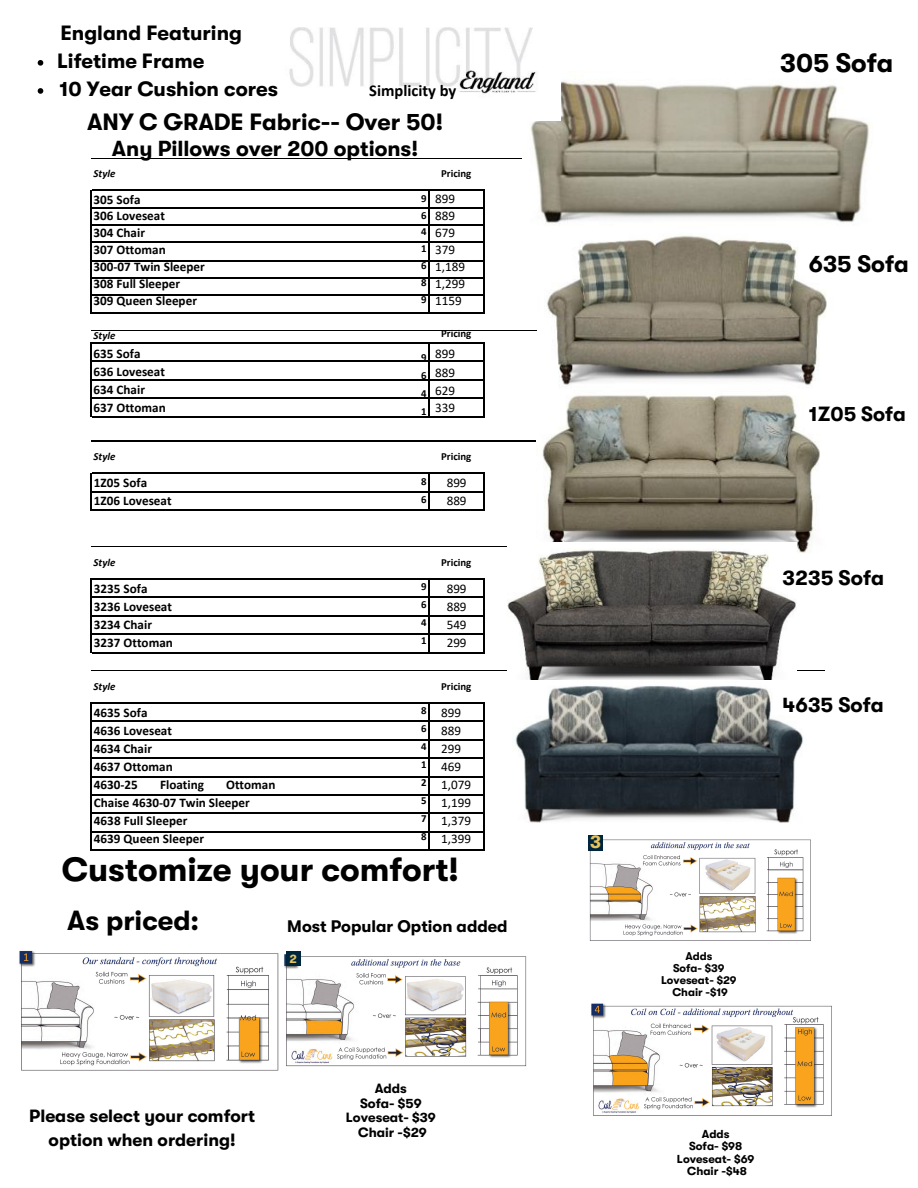
<style>
.page{position:relative;width:918px;height:1188px;background:#fff}
.page>*{position:absolute;margin:0;border:0;box-sizing:border-box;transform-origin:0 0}
.t1{font:700 33.45px "GT Walsheim Pro";color:#000}
.t2{font:700 27.75px "GT Walsheim Pro";color:#000}
.t3{font:700 26.55px "GT Walsheim Pro";color:#000}
.t4{font:700 23.7px "GT Walsheim Pro";color:#000}
.t5{font:700 23.55px "GT Walsheim Pro";color:#000}
.t6{font:700 21.75px "GT Walsheim Pro";color:#000}
.t7{font:700 21px "GT Walsheim Pro";color:#000}
.t8{font:700 20.85px "GT Walsheim Pro";color:#000}
.t9{font:700 20.7px "GT Walsheim Pro";color:#000}
.t10{font:700 20.55px "GT Walsheim Pro";color:#000}
.t11{font:700 18.3px "GT Walsheim Pro";color:#e5c45f}
.t12{font:700 17.7px/24.2px "GT Walsheim Pro";color:#000;text-align:center}
.t13{font:700 16.65px "GT Walsheim Pro";color:#000}
.t14{font:700 16.5px "Calibri";color:#000}
.t15{font:700 13.35px "GT Walsheim Pro";color:#000}
.t16{font:700 13.2px/18px "Calibri";color:#000}
.t17{font:13.2px/18px "Calibri";color:#000}
.t18{font:700 12.15px "GT Walsheim Pro";color:#e5c45f}
.t19{font:700 11.55px "GT Walsheim Pro";color:#000}
.t20{font:700 11.25px "GT Walsheim Pro";color:#000}
.t21{font:700 10.8px/18px "Calibri";color:#000;text-align:justify}
.t22{font:italic 700 10.8px "Calibri";color:#000}
</style>
<div class="page">
<hr style="left:91px;top:158px;width:734px;height:1px;background:#000">
<hr style="left:91px;top:330px;width:734px;height:1px;background:#000">
<hr style="left:91px;top:546px;width:734px;height:1px;background:#000">
<hr style="left:91px;top:670px;width:734px;height:1px;background:#000">
<hr style="left:91px;top:190px;width:1px;height:123px;background:#000">
<hr style="left:429px;top:191px;width:1px;height:122px;background:#000">
<hr style="left:483px;top:191px;width:1px;height:122px;background:#000">
<hr style="left:92px;top:190px;width:392px;height:1px;background:#000">
<hr style="left:92px;top:207px;width:392px;height:1px;background:#000">
<hr style="left:92px;top:225px;width:392px;height:1px;background:#000">
<hr style="left:92px;top:242px;width:392px;height:1px;background:#000">
<hr style="left:92px;top:260px;width:392px;height:1px;background:#000">
<hr style="left:92px;top:278px;width:392px;height:1px;background:#000">
<hr style="left:92px;top:295px;width:392px;height:1px;background:#000">
<hr style="left:92px;top:312px;width:392px;height:1px;background:#000">
<hr style="left:91px;top:342px;width:1px;height:75px;background:#000">
<hr style="left:429px;top:344px;width:1px;height:73px;background:#000">
<hr style="left:483px;top:344px;width:1px;height:73px;background:#000">
<hr style="left:92px;top:342px;width:392px;height:2px;background:#000">
<hr style="left:92px;top:361px;width:392px;height:1px;background:#000">
<hr style="left:92px;top:379px;width:392px;height:1px;background:#000">
<hr style="left:92px;top:398px;width:392px;height:1px;background:#000">
<hr style="left:92px;top:416px;width:392px;height:1px;background:#000">
<hr style="left:91px;top:473px;width:1px;height:38px;background:#000">
<hr style="left:429px;top:474px;width:1px;height:37px;background:#000">
<hr style="left:483px;top:474px;width:1px;height:37px;background:#000">
<hr style="left:92px;top:473px;width:392px;height:1px;background:#000">
<hr style="left:92px;top:491px;width:392px;height:1px;background:#000">
<hr style="left:92px;top:510px;width:392px;height:1px;background:#000">
<hr style="left:91px;top:578px;width:1px;height:75px;background:#000">
<hr style="left:429px;top:580px;width:1px;height:73px;background:#000">
<hr style="left:483px;top:580px;width:1px;height:73px;background:#000">
<hr style="left:92px;top:578px;width:392px;height:2px;background:#000">
<hr style="left:92px;top:597px;width:392px;height:1px;background:#000">
<hr style="left:92px;top:615px;width:392px;height:1px;background:#000">
<hr style="left:92px;top:634px;width:392px;height:1px;background:#000">
<hr style="left:92px;top:652px;width:392px;height:1px;background:#000">
<hr style="left:91px;top:702px;width:1px;height:149px;background:#000">
<hr style="left:429px;top:704px;width:1px;height:147px;background:#000">
<hr style="left:483px;top:704px;width:1px;height:147px;background:#000">
<hr style="left:92px;top:702px;width:392px;height:2px;background:#000">
<hr style="left:92px;top:721px;width:392px;height:1px;background:#000">
<hr style="left:92px;top:739px;width:392px;height:1px;background:#000">
<hr style="left:92px;top:758px;width:392px;height:1px;background:#000">
<hr style="left:92px;top:776px;width:392px;height:1px;background:#000">
<hr style="left:92px;top:794px;width:392px;height:1px;background:#000">
<hr style="left:92px;top:813px;width:392px;height:1px;background:#000">
<hr style="left:92px;top:831px;width:392px;height:1px;background:#000">
<hr style="left:92px;top:850px;width:392px;height:1px;background:#000">
<hr style="left:91px;top:440px;width:392px;height:1px;background:#000">
<hr style="left:483px;top:440px;width:343px;height:1px;background:#000">
<img style="left:523px;top:81px;width:346px;height:143px">
<img style="left:537px;top:235px;width:290px;height:150px">
<img style="left:536px;top:395px;width:290px;height:158px">
<img style="left:507px;top:543px;width:290px;height:137px">
<img style="left:515px;top:685px;width:288px;height:138px">
<img style="left:19px;top:950px;width:260px;height:121px">
<img style="left:284px;top:952px;width:243px;height:115px">
<div style="left:286px;top:952px;width:14px;height:14px;background:#00263e"></div>
<img style="left:289px;top:27px;width:271px;height:94px">
<img style="left:588px;top:839px;width:223px;height:102px">
<div style="left:588px;top:835px;width:15px;height:15px;background:#00263e"></div>
<img style="left:591px;top:1003px;width:241px;height:113px">
<svg style="left:38px;top:60px;width:5px;height:6px"></svg>
<svg style="left:38px;top:88px;width:5px;height:6px"></svg>
<p class="t9" style="left:60px;top:21px;width:183px">England Featuring</p>
<p class="t9" style="left:57px;top:49px;width:149px">Lifetime Frame</p>
<p class="t9" style="left:60px;top:77px;width:220px">10 Year Cushion cores</p>
<p class="t14" style="left:369px;top:83px;width:89px">Simplicity by</p>
<p class="t5" style="left:87px;top:109px;width:357px">ANY C GRADE Fabric-- Over 50!</p>
<p class="t6" style="left:112px;top:136px;width:308px">Any Pillows over 200 options!</p>
<p class="t22" style="left:94px;top:169px;width:23px">Style</p>
<p class="t16" style="left:94px;top:191px;width:48px">305 Sofa</p>
<p class="t16" style="left:94px;top:208px;width:73px">306 Loveseat</p>
<p class="t16" style="left:94px;top:225px;width:53px">304 Chair</p>
<p class="t16" style="left:94px;top:242px;width:74px">307 Ottoman</p>
<p class="t16" style="left:94px;top:259px;width:113px;line-height:16.8px">300-07 Twin Sleeper<br>308 Full Sleeper</p>
<p class="t16" style="left:94px;top:292px;width:105px">309 Queen Sleeper</p>
<p class="t22" style="left:94px;top:330px;width:23px">Style</p>
<p class="t16" style="left:94px;top:345px;width:48px">635 Sofa</p>
<p class="t16" style="left:94px;top:363px;width:73px">636 Loveseat</p>
<p class="t16" style="left:94px;top:381px;width:53px">634 Chair</p>
<p class="t16" style="left:94px;top:399px;width:74px">637 Ottoman</p>
<p class="t21" style="left:421px;top:191px;width:7px;line-height:16.8px">9<br>6<br>4<br>1<br>6<br>8<br>9</p>
<p class="t21" style="left:421px;top:349px;width:7px">9<br>6<br>4<br>1</p>
<p class="t21" style="left:441px;top:166px;width:32px">Pricing</p>
<p class="t17" style="left:435px;top:192px;width:31px;line-height:16.8px">899<br>889<br>679<br>379<br>1,189<br>1,299</p>
<p class="t17" style="left:435px;top:292px;width:28px">1159</p>
<p class="t21" style="left:441px;top:325px;width:32px">Pricing</p>
<p class="t17" style="left:435px;top:345px;width:21px">899</p>
<p class="t17" style="left:435px;top:364px;width:21px">889</p>
<p class="t17" style="left:435px;top:382px;width:21px">629</p>
<p class="t17" style="left:435px;top:399px;width:21px">339</p>
<p class="t22" style="left:94px;top:452px;width:23px">Style</p>
<p class="t16" style="left:94px;top:475px;width:55px">1Z05 Sofa</p>
<p class="t16" style="left:94px;top:493px;width:79px">1Z06 Loveseat</p>
<p class="t21" style="left:421px;top:473px;width:7px">8<br>6</p>
<p class="t21" style="left:441px;top:448px;width:32px">Pricing</p>
<p class="t17" style="left:447px;top:475px;width:21px">899<br>889</p>
<p class="t22" style="left:94px;top:558px;width:23px">Style</p>
<p class="t16" style="left:94px;top:581px;width:55px">3235 Sofa</p>
<p class="t16" style="left:94px;top:599px;width:80px">3236 Loveseat<br>3234 Chair<br>3237 Ottoman</p>
<p class="t22" style="left:94px;top:682px;width:23px">Style</p>
<p class="t16" style="left:94px;top:705px;width:55px">4635 Sofa</p>
<p class="t16" style="left:94px;top:723px;width:80px">4636 Loveseat</p>
<p class="t16" style="left:94px;top:741px;width:60px">4634 Chair</p>
<p class="t16" style="left:94px;top:759px;width:80px">4637 Ottoman</p>
<p class="t16" style="left:94px;top:777px;width:45px">4630-25</p>
<p class="t16" style="left:160px;top:777px;width:45px">Floating</p>
<p class="t16" style="left:94px;top:777px;width:183px;text-indent:132px">Ottoman<br>Chaise 4630-07 Twin Sleeper</p>
<p class="t16" style="left:94px;top:813px;width:95px">4638 Full Sleeper</p>
<p class="t16" style="left:94px;top:831px;width:112px">4639 Queen Sleeper</p>
<p class="t21" style="left:421px;top:579px;width:7px">9<br>6<br>4<br>1</p>
<p class="t21" style="left:421px;top:703px;width:7px">8<br>6<br>4<br>1<br>2<br>5<br>7<br>8</p>
<p class="t21" style="left:441px;top:554px;width:32px">Pricing</p>
<p class="t17" style="left:447px;top:581px;width:21px;text-align:justify">899<br>889<br>549</p>
<p class="t17" style="left:447px;top:635px;width:21px">299</p>
<p class="t21" style="left:441px;top:678px;width:32px">Pricing</p>
<p class="t17" style="left:441px;top:705px;width:31px">899<br>889<br>299<br>469<br>1,079<br>1,199<br>1,379</p>
<p class="t17" style="left:441px;top:831px;width:31px">1,399</p>
<p class="t1" style="left:62px;top:851px;width:399px">Customize your comfort!</p>
<p class="t2" style="left:67px;top:905px;width:133px">As priced:</p>
<p class="t13" style="left:287px;top:917px;width:222px">Most Popular Option added</p>
<p class="t18" style="left:290px;top:952px;width:9px">2</p>
<p class="t12" style="left:29px;top:1104px;width:227px">Please select your comfort option when ordering!</p>
<p class="t15" style="left:375px;top:1081px;width:34px">Adds</p>
<p class="t15" style="left:360px;top:1096px;width:63px">Sofa- $59</p>
<p class="t15" style="left:346px;top:1110px;width:91px">Loveseat- $39</p>
<p class="t15" style="left:358px;top:1125px;width:70px">Chair -$29</p>
<p class="t3" style="left:780px;top:48px;width:115px">305 Sofa</p>
<p class="t11" style="left:590px;top:832px;width:13px">3</p>
<p class="t4" style="left:809px;top:251px;width:102px">635 Sofa</p>
<p class="t10" style="left:809px;top:403px;width:98px">1Z05 Sofa</p>
<p class="t7" style="left:783px;top:566px;width:103px">3235 Sofa</p>
<p class="t8" style="left:783px;top:694px;width:103px">4635 Sofa</p>
<p class="t20" style="left:685px;top:950px;width:29px">Adds</p>
<p class="t20" style="left:673px;top:962px;width:53px">Sofa- $39</p>
<p class="t20" style="left:661px;top:974px;width:77px">Loveseat- $29</p>
<p class="t20" style="left:672px;top:986px;width:57px">Chair -$19</p>
<p class="t19" style="left:702px;top:1127px;width:29px">Adds</p>
<p class="t19" style="left:689px;top:1140px;width:55px">Sofa- $98</p>
<p class="t19" style="left:677px;top:1152px;width:79px">Loveseat- $69</p>
<p class="t19" style="left:687px;top:1165px;width:61px">Chair -$48</p>
</div>
